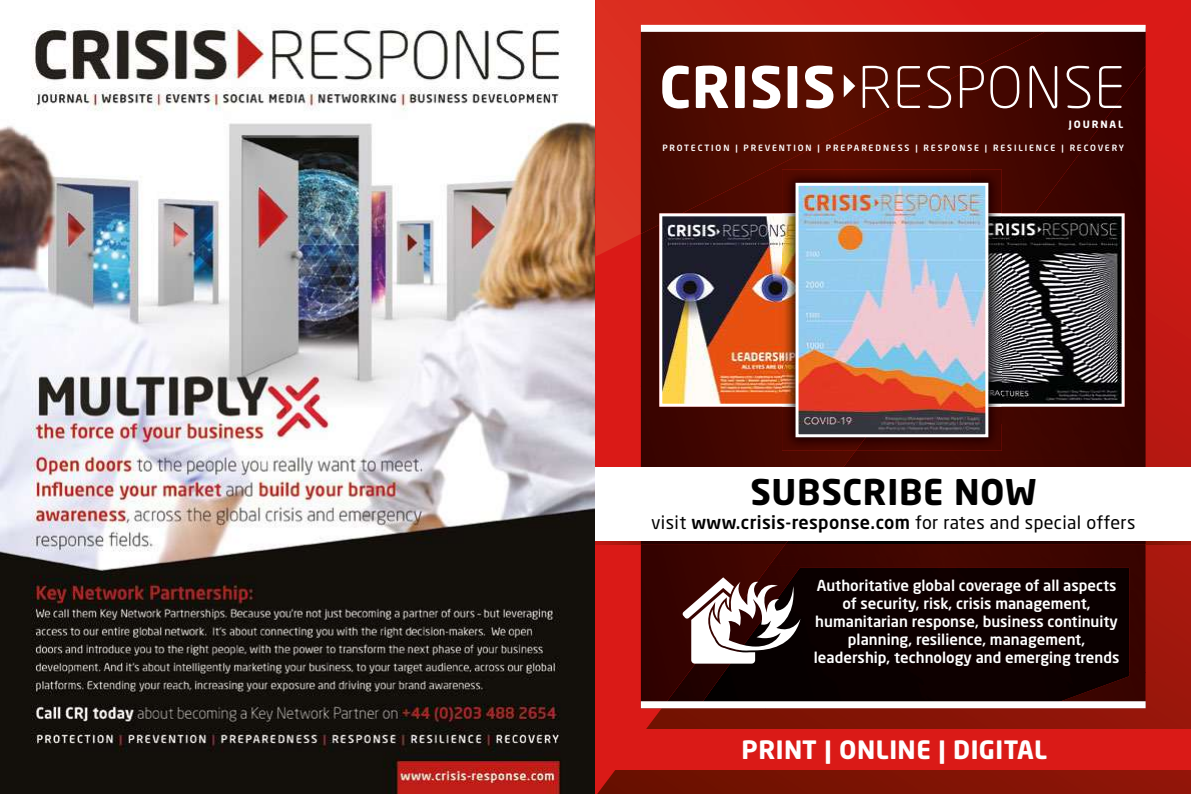
<style>
.page{position:relative;width:1191px;height:794px;background:#fff}
.page>*{position:absolute;margin:0;border:0;box-sizing:border-box;transform-origin:0 0}
.t1{font:300 56.5px "Neo Sans Std";letter-spacing:.02em;color:#fff}
.t2{font:700 35px "Neo Sans Std";letter-spacing:.02em;color:#000}
.t3{font:700 25px "Neo Sans Std";letter-spacing:.02em;color:#fff}
.t4{font:18px "Neo Sans Std";letter-spacing:.02em;color:#000}
.t5{font:500 15px/18px "Neo Sans Std";color:#fff;text-align:center}
.t6{font:700 10px "Neo Sans Std";letter-spacing:.19em;color:#fff}
.t7{font:500 8.6px "Neo Sans Std";letter-spacing:.22em;color:#fff}
.s1{font-weight:700}
.s2{font-weight:500}
</style>
<div class="page">
<img style="left:0;top:23px;width:595px;height:771px">
<svg style="left:595px;top:0;width:596px;height:794px;background:#c11812"></svg>
<img style="left:643px;top:697px;width:548px;height:32px">
<img style="left:1145px;top:29px;width:46px;height:668px">
<img style="left:1172px;top:29px;width:19px;height:1px">
<svg style="left:595px;top:0;width:513px;height:257px;background:#da291e"></svg>
<div style="left:641px;top:386px;width:67px;height:315px;background:#380300"></div>
<div style="left:708px;top:407px;width:33px;height:161px;background:#420600"></div>
<div style="left:741px;top:407px;width:34px;height:161px;background:#470700"></div>
<img style="left:842px;top:451px;width:7px;height:7px">
<div style="left:641px;top:234px;width:18px;height:152px;background:#3c0400"></div>
<img style="left:710px;top:172px;width:72px;height:41px">
<div style="left:977px;top:63px;width:67px;height:150px;background:#430600"></div>
<div style="left:1044px;top:32px;width:33px;height:141px;background:#3b0400"></div>
<div style="left:778px;top:136px;width:199px;height:36px;background:#520a00"></div>
<div style="left:1077px;top:32px;width:34px;height:105px;background:#360300"></div>
<div style="left:847px;top:100px;width:130px;height:36px;background:#4c0900"></div>
<img style="left:1111px;top:32px;width:34px;height:34px">
<img style="left:915px;top:97px;width:62px;height:3px">
<img style="left:661px;top:636px;width:39px;height:65px">
<img style="left:1129px;top:673px;width:16px;height:28px">
<div style="left:1110px;top:66px;width:35px;height:607px;background:#350200"></div>
<img style="left:742px;top:565px;width:369px;height:3px">
<img style="left:769px;top:544px;width:342px;height:22px">
<img style="left:822px;top:458px;width:289px;height:8px">
<div style="left:849px;top:423px;width:262px;height:36px;background:#3f0600"></div>
<div style="left:1001px;top:407px;width:110px;height:16px;background:#3e0500"></div>
<div style="left:1034px;top:173px;width:77px;height:40px;background:#3b0400"></div>
<div style="left:1064px;top:137px;width:47px;height:36px;background:#380400"></div>
<img style="left:1091px;top:111px;width:20px;height:27px">
<div style="left:641px;top:32px;width:69px;height:202px;background:#470900"></div>
<div style="left:709px;top:32px;width:69px;height:168px;background:#510b00"></div>
<div style="left:777px;top:32px;width:70px;height:134px;background:#590e00"></div>
<div style="left:846px;top:32px;width:69px;height:99px;background:#530b00"></div>
<div style="left:914px;top:32px;width:70px;height:65px;background:#4a0900"></div>
<div style="left:983px;top:32px;width:69px;height:31px;background:#400500"></div>
<svg style="left:1001px;top:213px;width:123px;height:194px;background:#525153"></svg>
<img style="left:659px;top:213px;width:123px;height:194px">
<img style="left:782px;top:169px;width:188px;height:44px">
<img style="left:970px;top:169px;width:31px;height:44px">
<img style="left:782px;top:407px;width:73px;height:44px">
<img style="left:855px;top:407px;width:146px;height:44px">
<img style="left:989px;top:213px;width:12px;height:194px">
<img style="left:782px;top:213px;width:12px;height:194px">
<img style="left:794px;top:181px;width:195px;height:258px">
<div style="left:700px;top:568px;width:429px;height:133px;background:#0e0000"></div>
<svg style="left:682px;top:577px;width:118px;height:86px"></svg>
<img style="left:595px;top:540px;width:190px;height:4px">
<img style="left:785px;top:540px;width:406px;height:4px">
<svg style="left:843px;top:75px;width:12px;height:22px"></svg>
<div style="left:595px;top:466px;width:596px;height:74px;background:#fff"></div>
<div style="left:641px;top:25px;width:504px;height:7px;background:#fff"></div>
<div style="left:641px;top:701px;width:504px;height:7px;background:#fff"></div>
<h1 class="t1" style="left:659px;top:54px;width:467px"><span class="s1">CRISIS</span> RESPONSE</h1>
<p class="t6" style="left:1068px;top:118px;width:56px">JOURNAL</p>
<p class="t7" style="left:662px;top:142px;width:463px">PROTECTION | PREVENTION | PREPAREDNESS | RESPONSE | RESILIENCE | RECOVERY</p>
<h2 class="t2" style="left:750px;top:469px;width:287px">SUBSCRIBE NOW</h2>
<p class="t4" style="left:651px;top:511px;width:486px">visit <span class="s2">www.crisis-response.com</span> for rates and special offers</p>
<p class="t5" style="left:814px;top:576px;width:307px">Authoritative global coverage of all aspects of security, risk, crisis management, humanitarian response, business continuity planning, resilience, management, leadership, technology and emerging trends</p>
<h3 class="t3" style="left:741px;top:734px;width:307px">PRINT | ONLINE | DIGITAL</h3>
</div>
